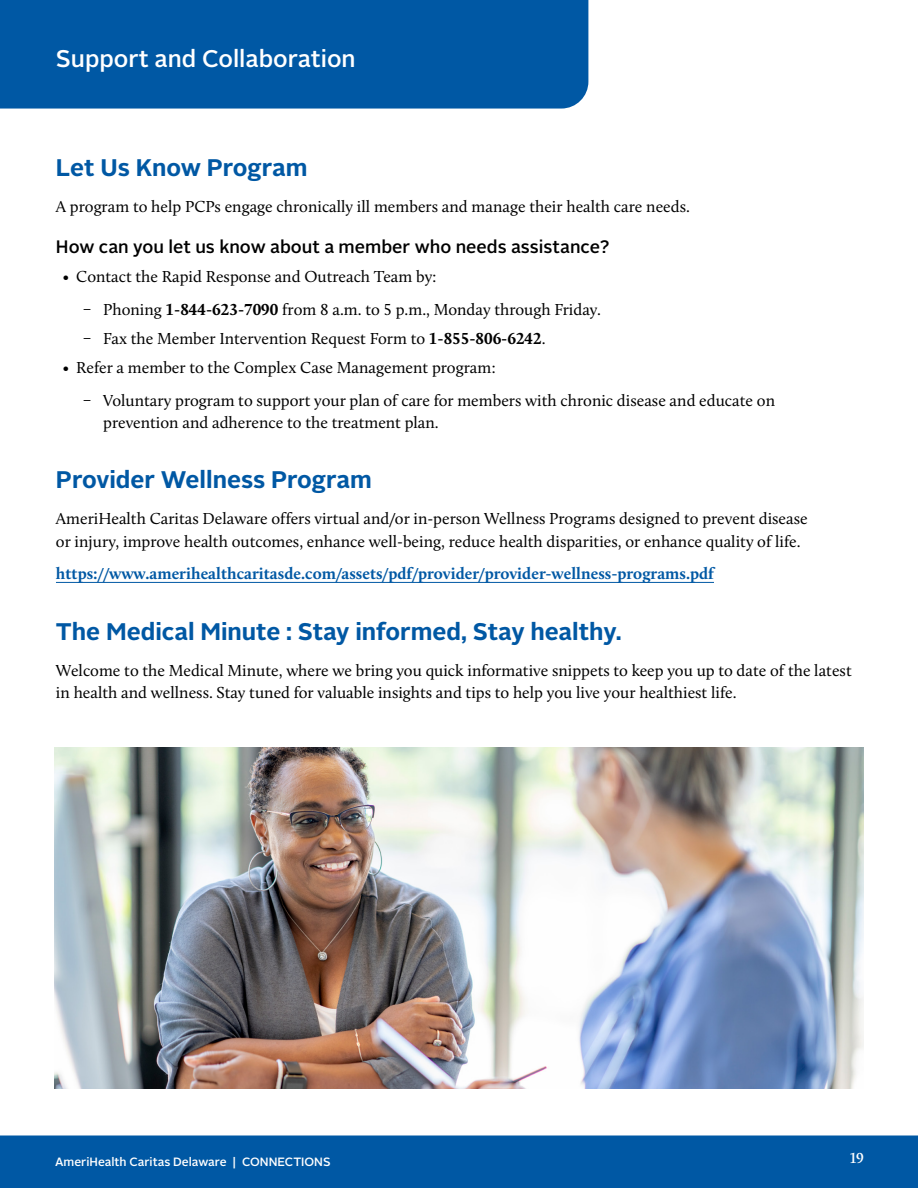
<style>
.page{position:relative;width:918px;height:1188px;background:#fff}
.page>*{position:absolute;margin:0;border:0;box-sizing:border-box;transform-origin:0 0}
.Headline_Span{font:700 24px "Alright Sans";color:#0058a4}
.Sub-headline{font:500 24px "Alright Sans";color:#fff}
.Sub-headline-2{font:500 18px "Alright Sans";color:#000}
.Body_copy_span{font:16.5px/22.5px "Calluna";color:#000}
.Body_copy_span-2{font:700 16.5px "Calluna";color:#0058a4}
.t1{font:600 15px "Calluna";color:#fff}
.t2{font:500 12px "Alright Sans";color:#fff}
.s1{font-weight:700}
</style>
<div class="page">
<hr style="left:56px;top:582px;width:658px;height:1px;background:#0058a4">
<div style="left:0;top:0;width:588px;height:109px;background:#0058a4"></div>
<img style="left:55px;top:747px;width:809px;height:342px">
<div style="left:0;top:1136px;width:918px;height:52px;background:#0058a4"></div>
<p class="Sub-headline" style="left:56px;top:42px;width:301px">Support and Collaboration</p>
<p class="Headline_Span" style="left:56px;top:151px;width:253px">Let Us Know Program</p>
<p class="Body_copy_span" style="left:56px;top:195px;width:635px">A program to help PCPs engage chronically ill members and manage their health care needs.</p>
<p class="Sub-headline-2" style="left:56px;top:234px;width:555px">How can you let us know about a member who needs assistance?</p>
<p class="Body_copy_span" style="left:63px;top:265px;width:376px">• Contact the Rapid Response and Outreach Team by:</p>
<p class="Body_copy_span" style="left:83px;top:298px;width:519px">¨ Phoning <span class="s1">1-844-623-7090</span> from 8 a.m. to 5 p.m., Monday through Friday.</p>
<p class="Body_copy_span" style="left:83px;top:327px;width:464px">¨ Fax the Member Intervention Request Form to <span class="s1">1-855-806-6242</span>.</p>
<p class="Body_copy_span" style="left:63px;top:356px;width:435px">• Refer a member to the Complex Case Management program:</p>
<p class="Body_copy_span" style="left:103px;top:389px;width:673px;text-indent:-20px">¨ Voluntary program to support your plan of care for members with chronic disease and educate on prevention and adherence to the treatment plan.</p>
<p class="Headline_Span" style="left:56px;top:463px;width:317px">Provider Wellness Program</p>
<p class="Body_copy_span" style="left:56px;top:507px;width:753px">AmeriHealth Caritas Delaware offers virtual and/or in-person Wellness Programs designed to prevent disease or injury, improve health outcomes, enhance well-being, reduce health disparities, or enhance quality of life.</p>
<p class="Body_copy_span-2" style="left:56px;top:564px;width:660px">https://www.amerihealthcaritasde.com/assets/pdf/provider/provider-wellness-programs.pdf</p>
<p class="Headline_Span" style="left:56px;top:615px;width:567px">The Medical Minute : Stay informed, Stay healthy.</p>
<p class="Body_copy_span" style="left:56px;top:659px;width:797px">Welcome to the Medical Minute, where we bring you quick informative snippets to keep you up to date of the latest in health and wellness. Stay tuned for valuable insights and tips to help you live your healthiest life.</p>
<p class="t2" style="left:55px;top:1154px;width:277px">AmeriHealth Caritas Delaware | CONNECTIONS</p>
<p class="t1" style="left:850px;top:1149px;width:15px">19</p>
</div>
